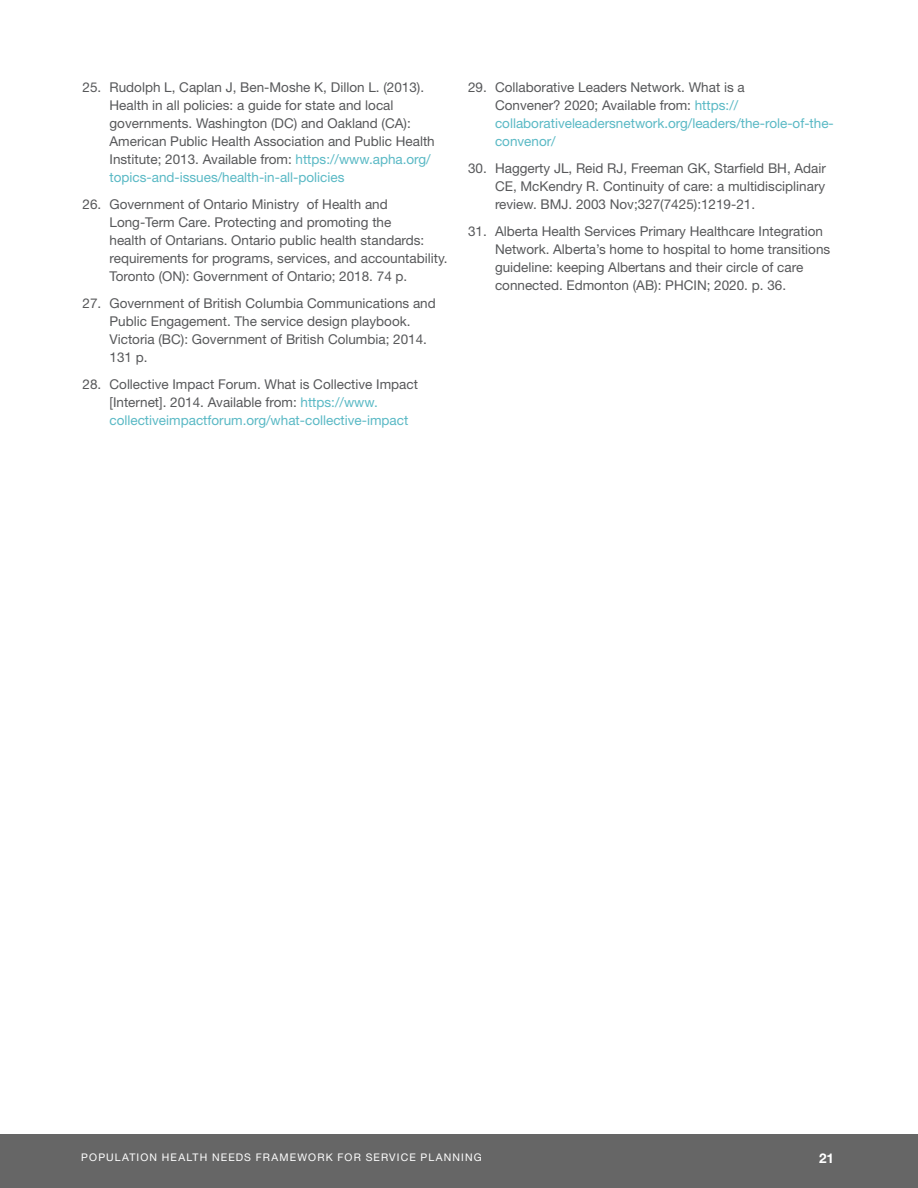
<style>
.page{position:relative;width:918px;height:1188px;background:#fff}
.page>*{position:absolute;margin:0;border:0;box-sizing:border-box;transform-origin:0 0}
.t1{font:13.5px/18px "Helvetica Neue LT Std";color:#57585a}
.t2{font:13.5px/18px "Helvetica Neue LT Std";color:#5ab9c5}
.t3{font:700 13.5px "Helvetica Neue LT Std";color:#fff}
.t4{font:10.5px "Helvetica Neue LT Std";letter-spacing:.105em;color:#fff}
.s1{color:#5ab9c5}
.s2{color:#57585a}
</style>
<div class="page">
<div style="left:0;top:1134px;width:918px;height:54px;background:#666"></div>
<p class="t1" style="left:110px;top:78px;width:327px;text-indent:-27px">25. Rudolph L, Caplan J, Ben-Moshe K, Dillon L. (2013).<br>Health in all policies: a guide for state and local governments. Washington (DC) and Oakland (CA):<br>American Public Health Association and Public Health Institute; 2013. Available from: <span class="s1">https://www.apha.org/ topics-and-issues/health-in-all-policies</span></p>
<p class="t1" style="left:110px;top:195px;width:340px;text-indent:-27px">26. Government of Ontario Ministry of Health and Long-Term Care. Protecting and promoting the<br>health of Ontarians. Ontario public health standards: requirements for programs, services, and accountability.<br>Toronto (ON): Government of Ontario; 2018. 74 p.</p>
<p class="t1" style="left:110px;top:294px;width:328px;text-indent:-27px">27. Government of British Columbia Communications and Public Engagement. The service design playbook.<br>Victoria (BC): Government of British Columbia; 2014.<br>131 p.</p>
<p class="t1" style="left:110px;top:375px;width:310px;text-indent:-27px">28. Collective Impact Forum. What is Collective Impact [Internet]. 2014. Available from: <span class="s1">https://www. collectiveimpactforum.org/what-collective-impact</span></p>
<p class="t2" style="left:495px;top:78px;width:340px;text-indent:-27px"><span class="s2">29. Collaborative Leaders Network. What is a<br>Convener? 2020; Available from:</span> https:// collaborativeleadersnetwork.org/leaders/the-role-of-the&shy;convenor/</p>
<p class="t1" style="left:495px;top:159px;width:333px;text-align:justify;text-indent:-27px">30. Haggerty JL, Reid RJ, Freeman GK, Starfield BH, Adair CE, McKendry R. Continuity of care: a multidisciplinary review. BMJ. 2003 Nov;327(7425):1219-21.</p>
<p class="t1" style="left:495px;top:222px;width:337px;text-indent:-27px">31. Alberta Health Services Primary Healthcare Integration Network. Alberta’s home to hospital to home transitions guideline: keeping Albertans and their circle of care connected. Edmonton (AB): PHCIN; 2020. p. 36.</p>
<p class="t4" style="left:81px;top:1151px;width:402px">POPULATION HEALTH NEEDS FRAMEWORK FOR SERVICE PLANNING</p>
<p class="t3" style="left:819px;top:1150px;width:17px">21</p>
</div>
